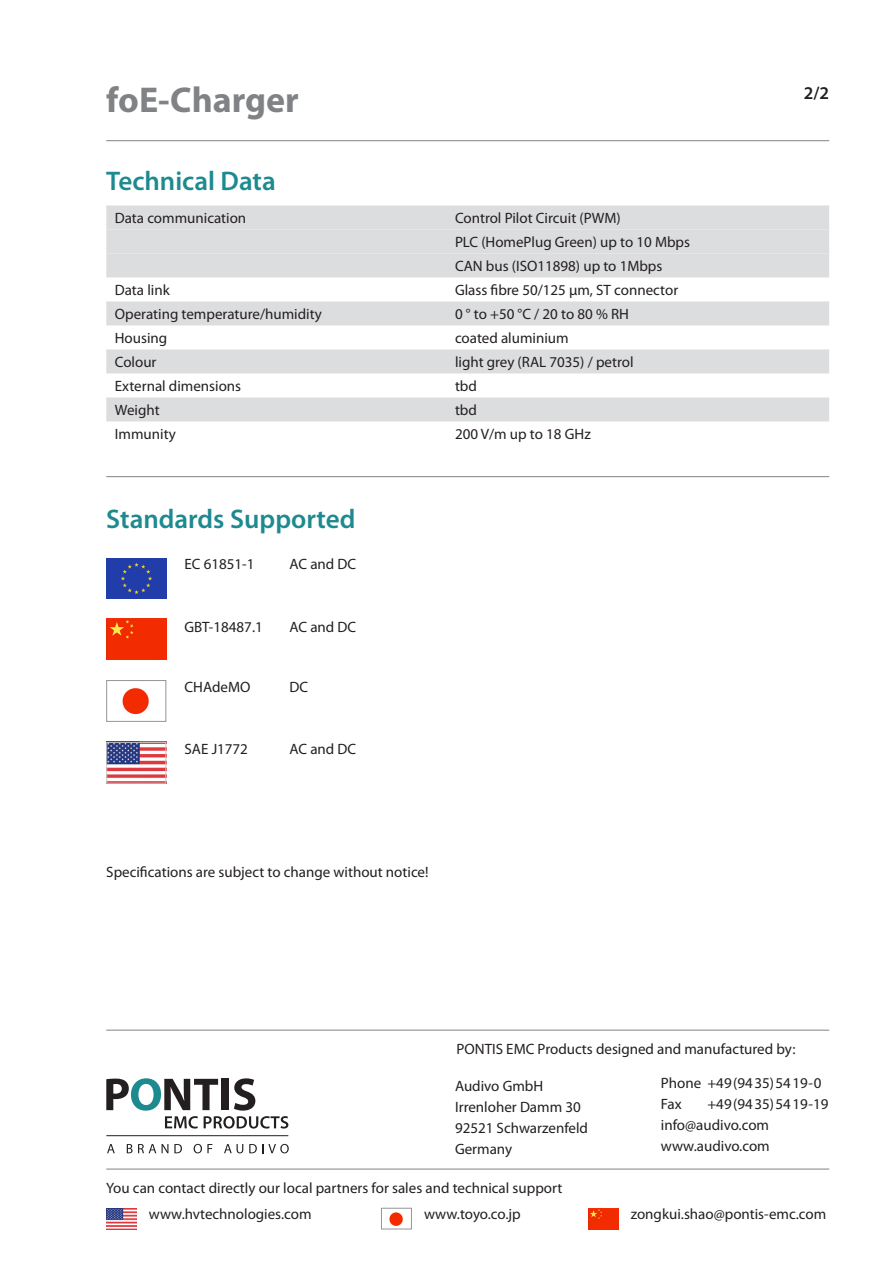
<style>
.page{position:relative;width:893px;height:1263px;background:#fff}
.page>*{position:absolute;margin:0;border:0;box-sizing:border-box;transform-origin:0 0}
.t1{font:700 36px "Myriad Pro";color:#808285}
.t2{font:600 27px "Myriad Pro";color:#1d8a90}
.t3{font:600 18px "Myriad Pro";color:#231f20}
.t4{font:15px/21px "Myriad Pro";color:#231f20}
</style>
<div class="page">
<hr style="left:106px;top:1030px;width:723px;height:1px;background:#808285">
<hr style="left:106px;top:1169px;width:723px;height:1px;background:#808285">
<svg style="left:106px;top:1078px;width:182px;height:50px"></svg>
<svg style="left:107px;top:1144px;width:8px;height:9px"></svg>
<svg style="left:127px;top:1144px;width:29px;height:9px"></svg>
<svg style="left:162px;top:1144px;width:6px;height:9px"></svg>
<svg style="left:174px;top:1144px;width:8px;height:9px"></svg>
<svg style="left:194px;top:1144px;width:18px;height:9px"></svg>
<svg style="left:224px;top:1144px;width:19px;height:9px"></svg>
<svg style="left:249px;top:1144px;width:40px;height:9px"></svg>
<hr style="left:106px;top:1135px;width:182px;height:1px;background:#231f20">
<img style="left:106px;top:1208px;width:30px;height:21px">
<img style="left:588px;top:1208px;width:30px;height:21px">
<img style="left:389px;top:1212px;width:14px;height:14px">
<div style="left:381px;top:1208px;width:31px;height:21px;border:1px solid #939598"></div>
<hr style="left:106px;top:140px;width:723px;height:1px;background:#808285">
<hr style="left:106px;top:476px;width:723px;height:1px;background:#808285">
<div style="left:106px;top:205px;width:723px;height:24px;background:#dcdddf"></div>
<div style="left:106px;top:229px;width:723px;height:24px;background:#dcdddf"></div>
<div style="left:106px;top:253px;width:723px;height:24px;background:#dcdddf"></div>
<div style="left:106px;top:301px;width:723px;height:24px;background:#dcdddf"></div>
<div style="left:106px;top:349px;width:723px;height:24px;background:#dcdddf"></div>
<div style="left:106px;top:397px;width:723px;height:24px;background:#dcdddf"></div>
<img style="left:108px;top:744px;width:56px;height:34px">
<div style="left:106px;top:742px;width:60px;height:41px;border:1px solid #c8c9c8"></div>
<img style="left:106px;top:618px;width:60px;height:42px">
<img style="left:122px;top:688px;width:27px;height:27px">
<div style="left:106px;top:680px;width:60px;height:42px;border:1px solid #939598"></div>
<div style="left:106px;top:558px;width:60px;height:40px;background:#213daa"></div>
<h1 class="t1" style="left:106px;top:80px;width:194px">foE-Charger</h1>
<h2 class="t2" style="left:106px;top:166px;width:171px">Technical Data</h2>
<p class="t4" style="left:115px;top:208px;width:133px">Data communication</p>
<p class="t4" style="left:455px;top:206px;width:237px;line-height:24px">Control Pilot Circuit (PWM)<br>PLC (HomePlug Green) up to 10 Mbps<br>CAN bus (ISO11898) up to 1Mbps</p>
<p class="t4" style="left:115px;top:280px;width:56px">Data link</p>
<p class="t4" style="left:455px;top:280px;width:225px">Glass fibre 50/125 μm, ST connector</p>
<p class="t4" style="left:115px;top:304px;width:209px">Operating temperature/humidity</p>
<p class="t4" style="left:455px;top:304px;width:175px">0 ° to +50 °C / 20 to 80 % RH</p>
<p class="t4" style="left:115px;top:328px;width:54px">Housing</p>
<p class="t4" style="left:455px;top:328px;width:115px">coated aluminium</p>
<p class="t4" style="left:115px;top:352px;width:43px">Colour</p>
<p class="t4" style="left:455px;top:352px;width:180px">light grey (RAL 7035) / petrol</p>
<p class="t4" style="left:115px;top:376px;width:128px">External dimensions</p>
<p class="t4" style="left:455px;top:376px;width:23px">tbd</p>
<p class="t4" style="left:115px;top:400px;width:46px">Weight</p>
<p class="t4" style="left:455px;top:400px;width:23px">tbd</p>
<p class="t4" style="left:115px;top:424px;width:63px">Immunity</p>
<p class="t4" style="left:455px;top:424px;width:137px">200 V/m up to 18 GHz</p>
<h2 class="t2" style="left:106px;top:504px;width:251px">Standards Supported</h2>
<p class="t4" style="left:185px;top:554px;width:72px">EC 61851-1</p>
<p class="t4" style="left:290px;top:554px;width:68px">AC and DC</p>
<p class="t4" style="left:185px;top:616px;width:80px">GBT-18487.1</p>
<p class="t4" style="left:290px;top:616px;width:68px">AC and DC</p>
<p class="t4" style="left:185px;top:677px;width:67px">CHAdeMO</p>
<p class="t4" style="left:290px;top:677px;width:20px">DC</p>
<p class="t4" style="left:185px;top:739px;width:65px">SAE J1772</p>
<p class="t4" style="left:290px;top:739px;width:68px">AC and DC</p>
<p class="t4" style="left:106px;top:861px;width:324px">Specifications are subject to change without notice!</p>
<p class="t3" style="left:804px;top:83px;width:27px">2/2</p>
<p class="t4" style="left:456px;top:1039px;width:340px">PONTIS EMC Products designed and manufactured by:</p>
<p class="t4" style="left:455px;top:1075px;width:135px">Audivo GmbH<br>Irrenloher Damm 30<br>92521 Schwarzenfeld<br>Germany</p>
<p class="t4" style="left:661px;top:1073px;width:162px">Phone +49(9435)5419-0<br>Fax</p>
<p class="t4" style="left:661px;top:1094px;width:169px;text-indent:46px">+49(9435)5419-19 info@audivo.com www.audivo.com</p>
<p class="t4" style="left:106px;top:1177px;width:458px">You can contact directly our local partners for sales and technical support</p>
<p class="t4" style="left:149px;top:1204px;width:164px">www.hvtechnologies.com</p>
<p class="t4" style="left:424px;top:1204px;width:98px">www.toyo.co.jp</p>
<p class="t4" style="left:631px;top:1204px;width:197px">zongkui.shao@pontis-emc.com</p>
</div>
